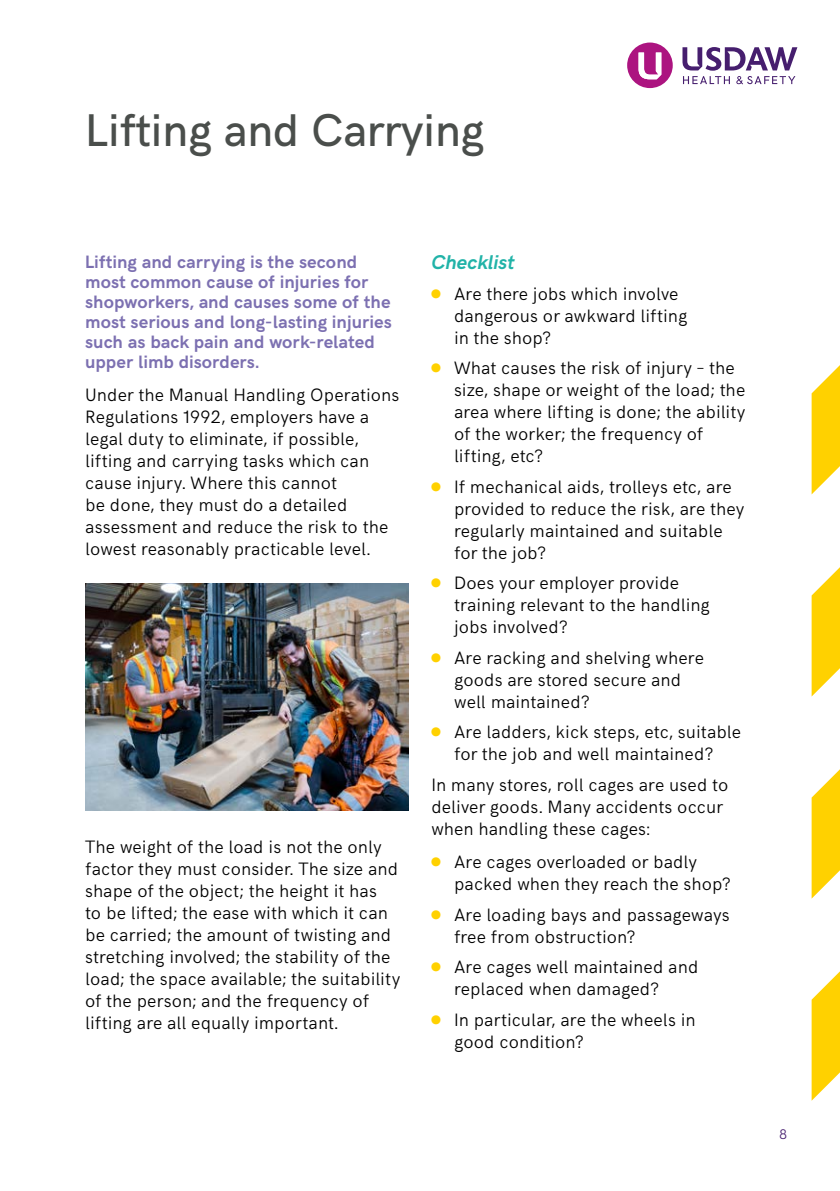
<style>
.page{position:relative;width:840px;height:1191px;background:#fff}
.page>*{position:absolute;margin:0;border:0;box-sizing:border-box;transform-origin:0 0}
.t1{font:500 46px "HK Grotesk";letter-spacing:-.01em;color:#4a4e4b}
.t2{font:italic 700 20px "HK Grotesk";color:#21b3a8}
.t3{font:300 18px/22px "HK Grotesk";letter-spacing:.005em;color:#000}
.t4{font:700 18px/20px "HK Grotesk";letter-spacing:.005em;color:#7c70b1}
.t5{font:300 14px "HK Grotesk";color:#461e6e}
</style>
<div class="page">
<img style="left:85px;top:583px;width:323px;height:227px">
<hr style="left:0;top:792px;width:1px;height:399px;background:#000">
<svg style="left:627px;top:43px;width:45px;height:45px"></svg>
<svg style="left:682px;top:47px;width:115px;height:37px"></svg>
<svg style="left:811px;top:366px;width:28px;height:735px"></svg>
<h1 class="t1" style="left:85px;top:95px;width:400px">Lifting and Carrying</h1>
<p class="t4" style="left:85px;top:250px;width:308px">Lifting and carrying is the second most common cause of injuries for shopworkers, and causes some of the most serious and long-lasting injuries such as back pain and work-related upper limb disorders.</p>
<p class="t3" style="left:85px;top:382px;width:315px">Under the Manual Handling Operations Regulations 1992, employers have a legal duty to eliminate, if possible, lifting and carrying tasks which can cause injury. Where this cannot<br>be done, they must do a detailed assessment and reduce the risk to the lowest reasonably practicable level.</p>
<p class="t3" style="left:85px;top:834px;width:316px">The weight of the load is not the only factor they must consider. The size and shape of the object; the height it has<br>to be lifted; the ease with which it can be carried; the amount of twisting and stretching involved; the stability of the load; the space available; the suitability of the person; and the frequency of lifting are all equally important.</p>
<p class="t2" style="left:431px;top:247px;width:85px">Checklist</p>
<p class="t3" style="left:454px;top:281px;width:235px">Are there jobs which involve dangerous or awkward lifting in the shop?</p>
<p class="t3" style="left:454px;top:355px;width:293px">What causes the risk of injury – the size, shape or weight of the load; the area where lifting is done; the ability of the worker; the frequency of lifting, etc?</p>
<p class="t3" style="left:454px;top:474px;width:291px">If mechanical aids, trolleys etc, are provided to reduce the risk, are they regularly maintained and suitable for the job?</p>
<p class="t3" style="left:454px;top:570px;width:257px">Does your employer provide training relevant to the handling jobs involved?</p>
<p class="t3" style="left:454px;top:645px;width:251px">Are racking and shelving where goods are stored secure and well maintained?</p>
<p class="t3" style="left:454px;top:719px;width:288px">Are ladders, kick steps, etc, suitable for the job and well maintained?</p>
<p class="t3" style="left:431px;top:772px;width:298px">In many stores, roll cages are used to deliver goods. Many accidents occur when handling these cages:</p>
<p class="t3" style="left:454px;top:849px;width:278px">Are cages overloaded or badly packed when they reach the shop?</p>
<p class="t3" style="left:454px;top:902px;width:277px">Are loading bays and passageways free from obstruction?</p>
<p class="t3" style="left:454px;top:954px;width:246px">Are cages well maintained and replaced when damaged?</p>
<p class="t3" style="left:454px;top:1007px;width:243px">In particular, are the wheels in good condition?</p>
<p class="t5" style="left:778px;top:1123px;width:10px">8</p>
</div>
